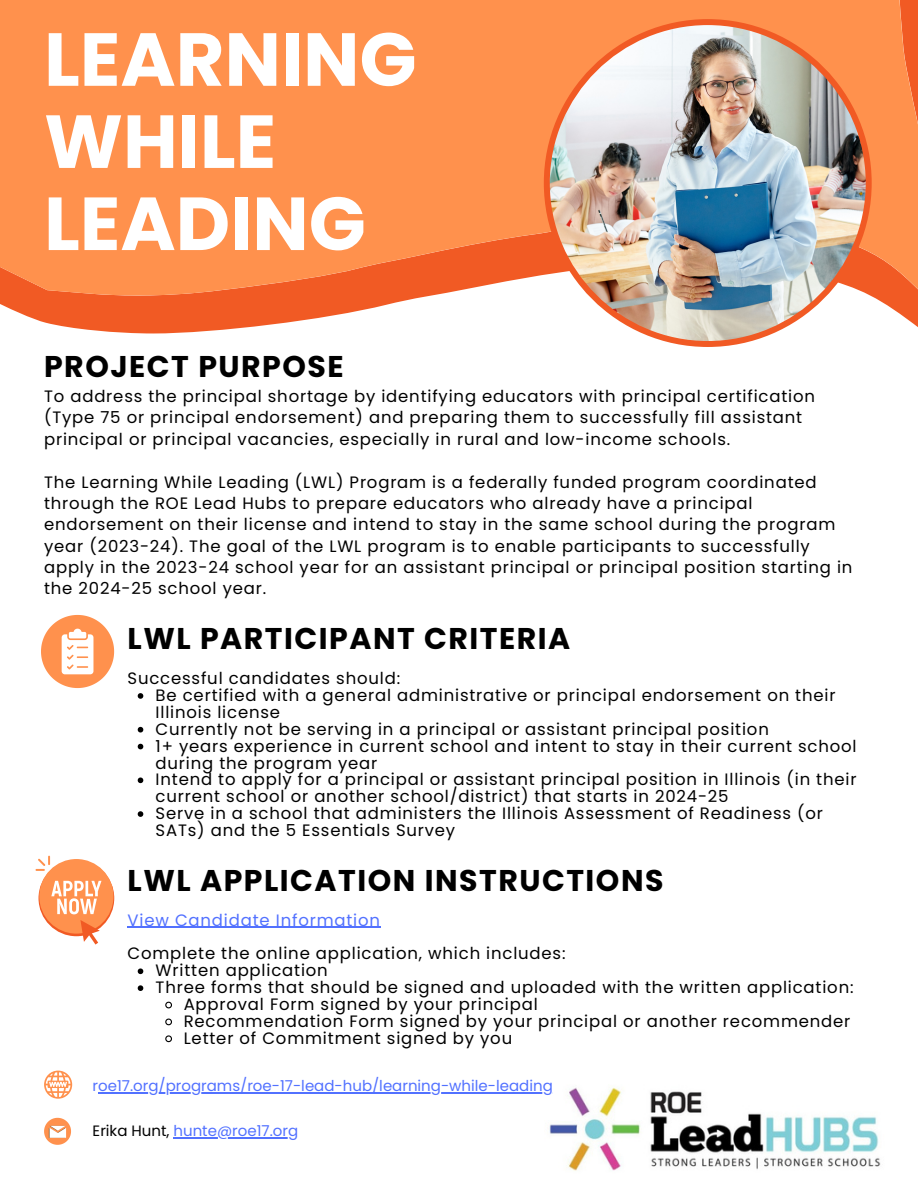
<style>
.page{position:relative;width:918px;height:1188px;background:#fff}
.page>*{position:absolute;margin:0;border:0;box-sizing:border-box;transform-origin:0 0}
.t1{font:700 75px/82.2px "Poppins";color:#fff}
.t2{font:700 30px "Poppins";letter-spacing:.05em;color:#000}
.t3{font:16.5px/16.8px "Poppins";letter-spacing:.05em;color:#000}
.t4{font:16.5px "Poppins";letter-spacing:.05em;color:#5271ff}
.t5{font:15px "Poppins";color:#5271ff}
.s1{color:#000}
</style>
<div class="page">
<svg style="left:24px;top:315px;width:894px;height:19px"></svg>
<svg style="left:0;top:0;width:918px;height:315px;background:#fd8d4d"></svg>
<img style="left:544px;top:19px;width:328px;height:328px">
<svg style="left:44px;top:1118px;width:27px;height:27px"></svg>
<svg style="left:44px;top:1071px;width:28px;height:28px"></svg>
<svg style="left:41px;top:615px;width:73px;height:73px"></svg>
<div style="left:39px;top:859px;width:75px;height:75px;background:#ff914d;border-radius:50%"></div>
<svg style="left:51px;top:881px;width:51px;height:33px"></svg>
<svg style="left:36px;top:856px;width:14px;height:15px"></svg>
<svg style="left:80px;top:920px;width:20px;height:25px"></svg>
<img style="left:531px;top:1087px;width:350px;height:84px">
<hr style="left:173px;top:1137px;width:125px;height:2px;background:#5271ff">
<hr style="left:98px;top:1092px;width:455px;height:1px;background:#5271ff">
<svg style="left:138px;top:693px;width:5px;height:6px"></svg>
<svg style="left:138px;top:727px;width:5px;height:6px"></svg>
<svg style="left:138px;top:744px;width:5px;height:5px"></svg>
<svg style="left:138px;top:778px;width:5px;height:5px"></svg>
<svg style="left:138px;top:811px;width:5px;height:6px"></svg>
<svg style="left:138px;top:968px;width:5px;height:6px"></svg>
<svg style="left:138px;top:985px;width:5px;height:6px"></svg>
<svg style="left:165px;top:1001px;width:7px;height:8px"></svg>
<svg style="left:165px;top:1018px;width:7px;height:8px"></svg>
<svg style="left:165px;top:1035px;width:7px;height:8px"></svg>
<hr style="left:128px;top:927px;width:253px;height:1px;background:#5271ff">
<h1 class="t1" style="left:44px;top:18px;width:374px">LEARNING<br>WHILE<br>LEADING</h1>
<h2 class="t2" style="left:44px;top:346px;width:301px">PROJECT PURPOSE</h2>
<p class="t3" style="left:44px;top:386px;width:772px;line-height:21.3px">To address the principal shortage by identifying educators with principal certification (Type 75 or principal endorsement) and preparing them to successfully fill assistant principal or principal vacancies, especially in rural and low-income schools.</p>
<p class="t3" style="left:44px;top:471px;width:810px;line-height:21.3px">The Learning While Leading (LWL) Program is a federally funded program coordinated through the ROE Lead Hubs to prepare educators who already have a principal endorsement on their license and intend to stay in the same school during the program year (2023-24). The goal of the LWL program is to enable participants to successfully apply in the 2023-24 school year for an assistant principal or principal position starting in the 2024-25 school year.</p>
<h2 class="t2" style="left:128px;top:618px;width:444px">LWL PARTICIPANT CRITERIA</h2>
<p class="t3" style="left:128px;top:670px;width:274px">Successful candidates should:</p>
<p class="t3" style="left:156px;top:687px;width:703px">Be certified with a general administrative or principal endorsement on their Illinois license<br>Currently not be serving in a principal or assistant principal position<br>1+ years experience in current school and intent to stay in their current school during the program year<br>Intend to apply for a principal or assistant principal position in Illinois (in their current school or another school/district) that starts in 2024-25<br>Serve in a school that administers the Illinois Assessment of Readiness (or SATs) and the 5 Essentials Survey</p>
<h2 class="t2" style="left:128px;top:859px;width:537px">LWL APPLICATION INSTRUCTIONS</h2>
<p class="t4" style="left:128px;top:908px;width:254px">View Candidate Information</p>
<p class="t3" style="left:128px;top:945px;width:440px">Complete the online application, which includes:</p>
<p class="t3" style="left:156px;top:962px;width:174px">Written application</p>
<p class="t3" style="left:156px;top:979px;width:699px">Three forms that should be signed and uploaded with the written application:</p>
<p class="t3" style="left:184px;top:996px;width:356px">Approval Form signed by your principal</p>
<p class="t3" style="left:184px;top:1013px;width:668px">Recommendation Form signed by your principal or another recommender</p>
<p class="t3" style="left:184px;top:1030px;width:330px">Letter of Commitment signed by you</p>
<p class="t5" style="left:93px;top:1075px;width:462px">roe17.org/programs/roe-17-lead-hub/learning-while-leading</p>
<p class="t5" style="left:93px;top:1121px;width:207px"><span class="s1">Erika Hunt,</span> hunte@roe17.org</p>
</div>
